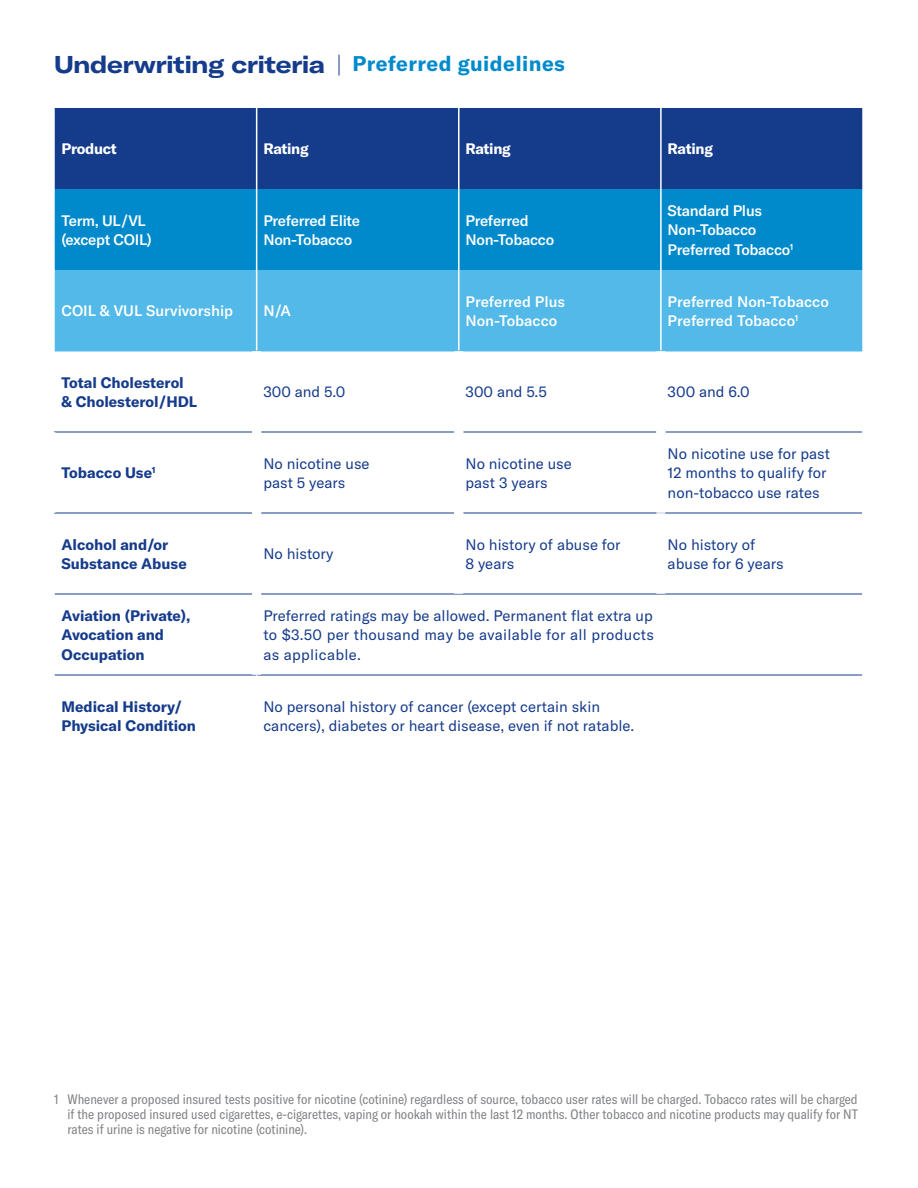
<style>
.page{position:relative;width:918px;height:1188px;background:#fff}
.page>*{position:absolute;margin:0;border:0;box-sizing:border-box;transform-origin:0 0}
.t1{font:700 expanded 24px "GT America";letter-spacing:-.025em;color:#153b8b}
.t2{font:15px/19.5px "GT America";color:#153b8b}
.t3{font:500 15px/19.5px "GT America";letter-spacing:-.015em;color:#fff}
.t4{font:700 15px/19.5px "GT America";color:#153b8b}
.t5{font:700 15px "GT America";letter-spacing:-.02em;color:#fff}
.t6{font:condensed 13.5px/15px "GT America";color:#808285;text-align:justify}
.s1{font-stretch:normal;font-size:21px;color:#008acc}
</style>
<div class="page">
<svg style="left:339px;top:55px;width:1px;height:21px"></svg>
<div style="left:55px;top:108px;width:807px;height:81px;background:#153b8b"></div>
<div style="left:55px;top:189px;width:807px;height:81px;background:#008acc"></div>
<div style="left:55px;top:270px;width:807px;height:81px;background:#52b9e9"></div>
<hr style="left:256px;top:108px;width:1px;height:81px;background:#fff">
<hr style="left:458px;top:108px;width:2px;height:81px;background:#fff">
<hr style="left:660px;top:108px;width:2px;height:81px;background:#fff">
<hr style="left:261px;top:432px;width:193px;height:1px;background:#153b8b">
<hr style="left:463px;top:432px;width:193px;height:1px;background:#153b8b">
<hr style="left:665px;top:432px;width:197px;height:1px;background:#153b8b">
<hr style="left:54px;top:432px;width:198px;height:1px;background:#153b8b">
<hr style="left:55px;top:675px;width:202px;height:1px;background:#153b8b">
<hr style="left:257px;top:675px;width:202px;height:1px;background:#153b8b">
<hr style="left:459px;top:675px;width:202px;height:1px;background:#153b8b">
<hr style="left:661px;top:675px;width:201px;height:1px;background:#153b8b">
<hr style="left:54px;top:513px;width:198px;height:1px;background:#153b8b">
<hr style="left:261px;top:513px;width:193px;height:1px;background:#153b8b">
<hr style="left:463px;top:513px;width:198px;height:1px;background:#153b8b">
<hr style="left:661px;top:513px;width:201px;height:1px;background:#153b8b">
<hr style="left:55px;top:594px;width:197px;height:1px;background:#153b8b">
<hr style="left:261px;top:594px;width:198px;height:1px;background:#153b8b">
<hr style="left:459px;top:594px;width:202px;height:1px;background:#153b8b">
<hr style="left:661px;top:594px;width:201px;height:1px;background:#153b8b">
<hr style="left:256px;top:189px;width:1px;height:81px;background:#fff">
<hr style="left:256px;top:270px;width:1px;height:81px;background:#fff">
<hr style="left:256px;top:675px;width:1px;height:81px;background:#fff">
<hr style="left:458px;top:189px;width:2px;height:81px;background:#fff">
<hr style="left:458px;top:270px;width:2px;height:81px;background:#fff">
<hr style="left:660px;top:189px;width:2px;height:81px;background:#fff">
<hr style="left:660px;top:270px;width:2px;height:81px;background:#fff">
<hr style="left:54px;top:432px;width:2px;height:81px;background:#fff">
<hr style="left:55px;top:351px;width:202px;height:1px;background:#52b9e9">
<hr style="left:257px;top:351px;width:202px;height:1px;background:#52b9e9">
<hr style="left:459px;top:351px;width:202px;height:1px;background:#52b9e9">
<hr style="left:661px;top:351px;width:201px;height:1px;background:#52b9e9">
<div style="left:252px;top:351px;width:9px;height:81px;background:#fff"></div>
<div style="left:454px;top:351px;width:9px;height:81px;background:#fff"></div>
<div style="left:656px;top:351px;width:9px;height:81px;background:#fff"></div>
<div style="left:656px;top:513px;width:9px;height:81px;background:#fff"></div>
<h1 class="t1" style="left:54px;top:49px;width:512px">Underwriting criteria <span class="s1">Preferred guidelines</span></h1>
<p class="t5" style="left:62px;top:140px;width:57px">Product</p>
<p class="t5" style="left:263px;top:140px;width:47px">Rating</p>
<p class="t5" style="left:466px;top:140px;width:47px">Rating</p>
<p class="t5" style="left:668px;top:140px;width:47px">Rating</p>
<p class="t3" style="left:62px;top:210px;width:92px">Term, UL/VL (except COIL)</p>
<p class="t3" style="left:263px;top:210px;width:98px">Preferred Elite<br>Non-Tobacco</p>
<p class="t3" style="left:466px;top:210px;width:90px">Preferred<br>Non-Tobacco</p>
<p class="t3" style="left:668px;top:201px;width:127px">Standard Plus<br>Non-Tobacco<br>Preferred Tobacco<sup>1</sup></p>
<p class="t3" style="left:62px;top:301px;width:173px">COIL &amp; VUL Survivorship</p>
<p class="t3" style="left:263px;top:301px;width:29px">N/A</p>
<p class="t3" style="left:466px;top:291px;width:101px">Preferred Plus<br>Non-Tobacco</p>
<p class="t3" style="left:668px;top:291px;width:163px">Preferred Non-Tobacco<br>Preferred Tobacco<sup>1</sup></p>
<p class="t4" style="left:62px;top:372px;width:137px">Total Cholesterol &amp; Cholesterol/HDL</p>
<p class="t2" style="left:263px;top:382px;width:84px">300 and 5.0</p>
<p class="t2" style="left:466px;top:382px;width:83px">300 and 5.5</p>
<p class="t2" style="left:668px;top:382px;width:84px">300 and 6.0</p>
<p class="t4" style="left:62px;top:463px;width:96px">Tobacco Use<sup>1</sup></p>
<p class="t2" style="left:263px;top:454px;width:108px">No nicotine use past 5 years</p>
<p class="t2" style="left:466px;top:454px;width:108px">No nicotine use past 3 years</p>
<p class="t2" style="left:668px;top:444px;width:164px">No nicotine use for past<br>12 months to qualify for non-tobacco use rates</p>
<p class="t4" style="left:62px;top:534px;width:127px">Alcohol and/or<br>Substance Abuse</p>
<p class="t2" style="left:263px;top:544px;width:72px">No history</p>
<p class="t2" style="left:466px;top:535px;width:157px">No history of abuse for<br>8 years</p>
<p class="t2" style="left:668px;top:535px;width:118px">No history of abuse for 6 years</p>
<p class="t4" style="left:62px;top:606px;width:130px">Aviation (Private),<br>Avocation and<br>Occupation</p>
<p class="t2" style="left:263px;top:606px;width:392px;text-align:justify">Preferred ratings may be allowed. Permanent flat extra up to $3.50 per thousand may be available for all products as applicable.</p>
<p class="t4" style="left:62px;top:696px;width:136px">Medical History/<br>Physical Condition</p>
<p class="t2" style="left:263px;top:697px;width:372px">No personal history of cancer (except certain skin cancers), diabetes or heart disease, even if not ratable.</p>
<p class="t6" style="left:68px;top:1092px;width:792px;text-indent:-14px">1 Whenever a proposed insured tests positive for nicotine (cotinine) regardless of source, tobacco user rates will be charged. Tobacco rates will be charged if the proposed insured used cigarettes, e-cigarettes, vaping or hookah within the last 12 months. Other tobacco and nicotine products may qualify for NT rates if urine is negative for nicotine (cotinine).</p>
</div>
